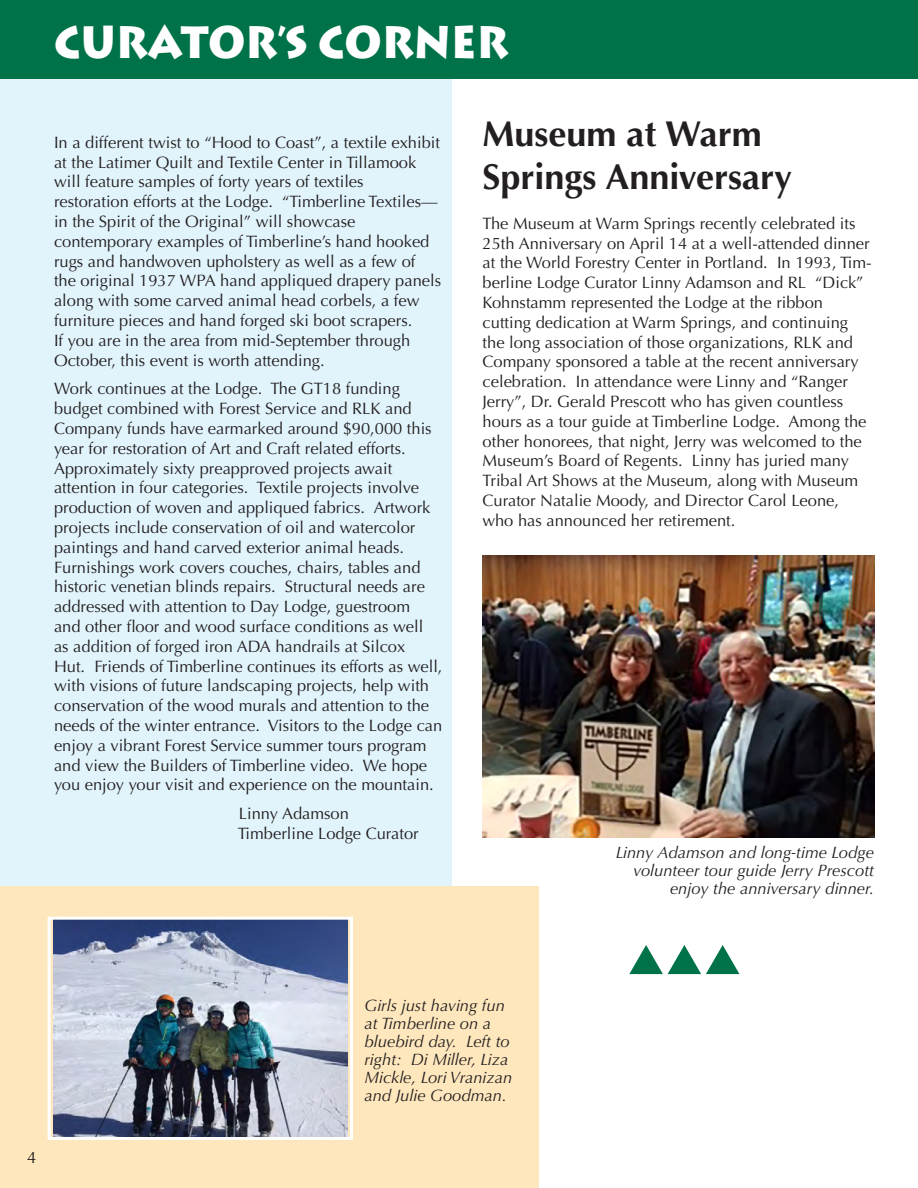
<style>
.page{position:relative;width:918px;height:1188px;background:#fff}
.page>*{position:absolute;margin:0;border:0;box-sizing:border-box;transform-origin:0 0}
.t1{font:900 45px "Lithos";color:#fff;scale:.92 1}
.t2{font:700 36px/43.2px "Optima";color:#231f20}
.t3{font:16.5px/19.8px "Optima";color:#231f20}
.t4{font:italic 16.5px/18px "Optima";color:#231f20;text-align:right}
</style>
<div class="page">
<div style="left:0;top:0;width:452px;height:1188px;background:#e1f4fc"></div>
<div style="left:0;top:886px;width:539px;height:302px;background:#fee7bd"></div>
<div style="left:0;top:0;width:918px;height:80px;background:#007248"></div>
<img style="left:483px;top:556px;width:391px;height:282px">
<img style="left:53px;top:921px;width:294px;height:215px">
<div style="left:48px;top:917px;width:305px;height:223px;border:3px solid #fff"></div>
<svg style="left:629px;top:945px;width:110px;height:29px"></svg>
<h1 class="t1" style="left:54px;top:14px;width:496px">CURATOR’S CORNER</h1>
<p class="t3" style="left:54px;top:133px;width:389px">In a different twist to “Hood to Coast”, a textile exhibit at the Latimer Quilt and Textile Center in Tillamook will feature samples of forty years of textiles restoration efforts at the Lodge. “Timberline Textiles— in the Spirit of the Original” will showcase contemporary examples of Timberline’s hand hooked rugs and handwoven upholstery as well as a few of the original 1937 WPA hand appliqued drapery panels along with some carved animal head corbels, a few furniture pieces and hand forged ski boot scrapers.<br>If you are in the area from mid-September through October, this event is worth attending.</p>
<p class="t3" style="left:54px;top:379px;width:390px">Work continues at the Lodge. The GT18 funding budget combined with Forest Service and RLK and Company funds have earmarked around $90,000 this year for restoration of Art and Craft related efforts.<br>Approximately sixty preapproved projects await attention in four categories. Textile projects involve production of woven and appliqued fabrics. Artwork projects include conservation of oil and watercolor paintings and hand carved exterior animal heads.<br>Furnishings work covers couches, chairs, tables and historic venetian blinds repairs. Structural needs are addressed with attention to Day Lodge, guestroom<br>and other floor and wood surface conditions as well<br>as addition of forged iron ADA handrails at Silcox<br>Hut. Friends of Timberline continues its efforts as well, with visions of future landscaping projects, help with conservation of the wood murals and attention to the needs of the winter entrance. Visitors to the Lodge can enjoy a vibrant Forest Service summer tours program and view the Builders of Timberline video. We hope you enjoy your visit and experience on the mountain.</p>
<p class="t3" style="left:238px;top:804px;width:183px">Linny Adamson<br>Timberline Lodge Curator</p>
<h2 class="t2" style="left:483px;top:113px;width:311px">Museum at Warm<br>Springs Anniversary</h2>
<p class="t3" style="left:483px;top:214px;width:391px">The Museum at Warm Springs recently celebrated its 25th Anniversary on April 14 at a well-attended dinner at the World Forestry Center in Portland. In 1993, Tim&shy;berline Lodge Curator Linny Adamson and RL “Dick” Kohnstamm represented the Lodge at the ribbon cutting dedication at Warm Springs, and continuing the long association of those organizations, RLK and Company sponsored a table at the recent anniversary celebration. In attendance were Linny and “Ranger Jerry”, Dr. Gerald Prescott who has given countless hours as a tour guide at Timberline Lodge. Among the other honorees, that night, Jerry was welcomed to the Museum’s Board of Regents. Linny has juried many Tribal Art Shows at the Museum, along with Museum Curator Natalie Moody, and Director Carol Leone, who has announced her retirement.</p>
<p class="t4" style="left:616px;top:844px;width:260px">Linny Adamson and long-time Lodge volunteer tour guide Jerry Prescott enjoy the anniversary dinner.</p>
<p class="t3" style="left:27px;top:1147px;width:11px">4</p>
<p class="t4" style="left:364px;top:997px;width:149px;text-align:left">Girls just having fun at Timberline on a bluebird day. Left to right: Di Miller, Liza<br>Mickle, Lori Vranizan and Julie Goodman.</p>
</div>
